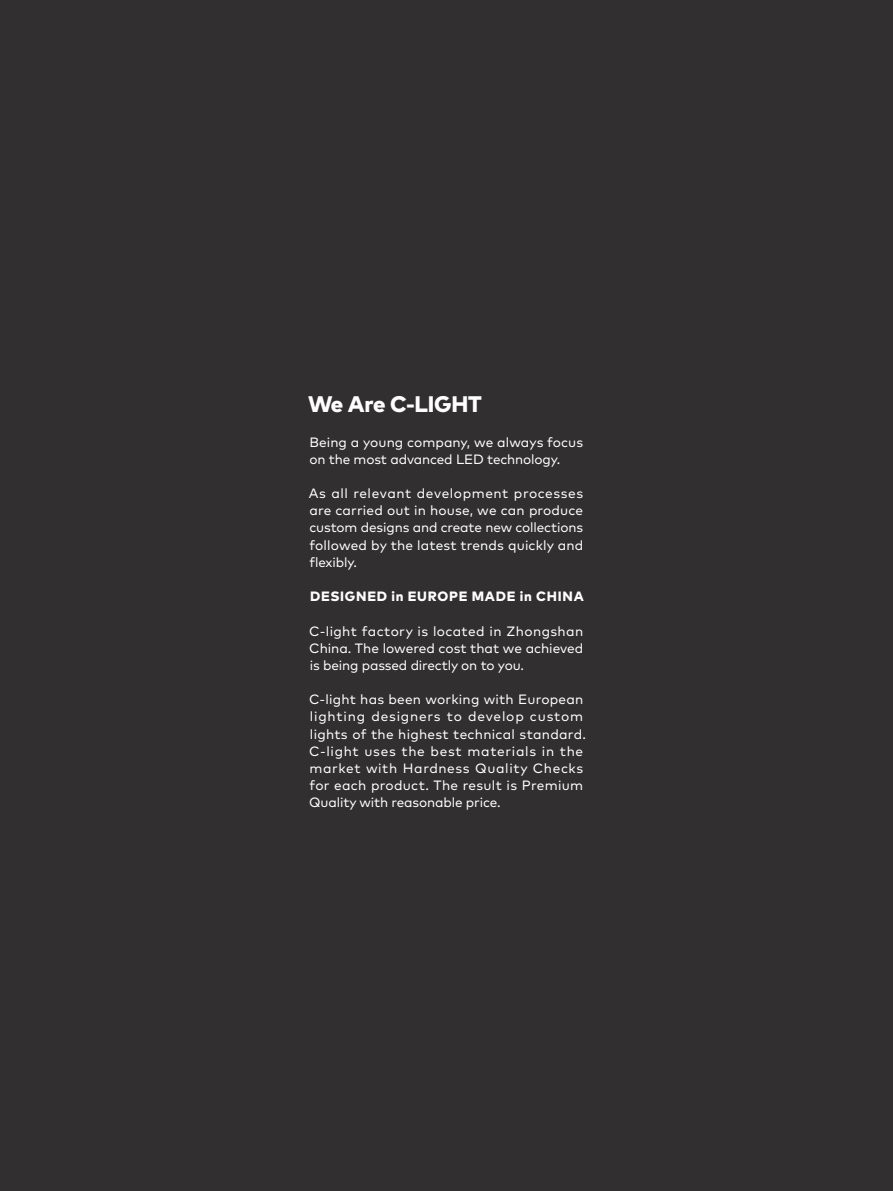
<style>
.page{position:relative;width:893px;height:1191px;background:#312f30}
.page>*{position:absolute;margin:0;border:0;box-sizing:border-box;transform-origin:0 0}
.t1{font:800 22.5px "Mark";letter-spacing:-.01em;color:#fff}
.t2{font:13.5px/17.1px "Mark";letter-spacing:.01em;color:#fff;text-align:justify}
.t3{font:13.5px/17.1px "Mark";letter-spacing:-.01em;color:#fff}
.t4{font:800 13.5px "Mark";letter-spacing:.05em;color:#fff}
</style>
<div class="page">
<p class="t1" style="left:308px;top:389px;width:175px">We Are C-LIGHT</p>
<p class="t3" style="left:309px;top:433px;width:275px">Being a young company, we always focus on the most advanced LED technology.</p>
<p class="t2" style="left:309px;top:484px;width:276px">As all relevant development processes are carried out in house, we can produce custom designs and create new collections followed by the latest trends quickly and flexibly.</p>
<p class="t4" style="left:310px;top:587px;width:275px">DESIGNED in EUROPE MADE in CHINA</p>
<p class="t2" style="left:309px;top:622px;width:276px">C-light factory is located in Zhongshan China. The lowered cost that we achieved is being passed directly on to you.</p>
<p class="t2" style="left:309px;top:690px;width:278px;text-align:left">C-light has been working with European lighting designers to develop custom lights of the highest technical standard.<br>C-light uses the best materials in the market with Hardness Quality Checks for each product. The result is Premium Quality with reasonable price.</p>
</div>
